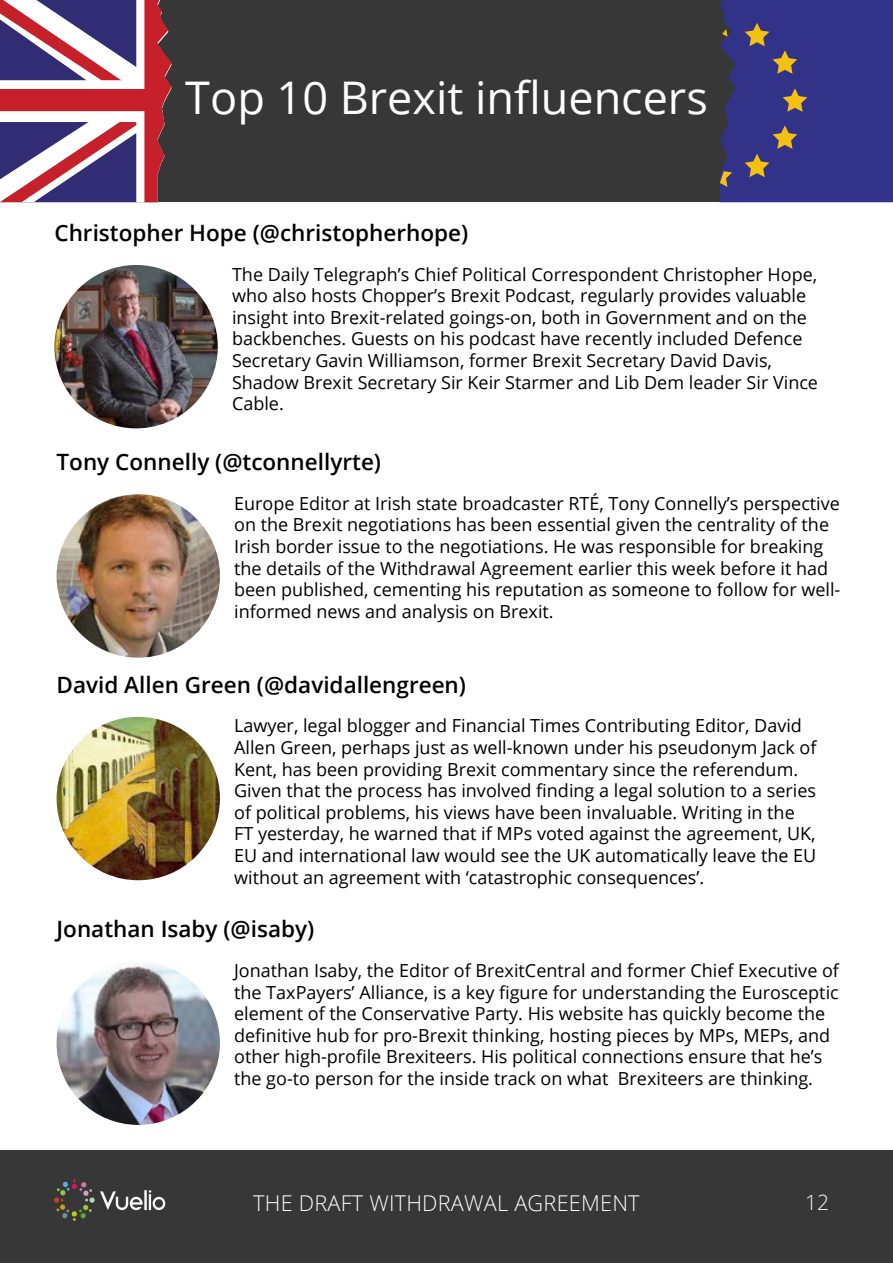
<style>
.page{position:relative;width:893px;height:1263px;background:#fff}
.page>*{position:absolute;margin:0;border:0;box-sizing:border-box;transform-origin:0 0}
.t1{font:45px "Open Sans";color:#fff}
.t2{font:600 22.5px "Open Sans";color:#000}
.t3{font:300 21.75px "Open Sans";letter-spacing:.01em;color:#fff}
.t4{font:21px "Minion Pro";color:#f7f8f8}
.t5{font:18px/21.6px "Open Sans";color:#000}
.s1{font-family:"Open Sans";font-weight:300}
</style>
<div class="page">
<div style="left:0;top:0;width:893px;height:202px;background:#373737"></div>
<div style="left:0;top:1150px;width:893px;height:113px;background:#373737"></div>
<svg style="left:54px;top:1179px;width:111px;height:42px"></svg>
<svg style="left:0;top:0;width:172px;height:202px;background:#9d6a87"></svg>
<svg style="left:719px;top:0;width:174px;height:202px;background:#3a3781"></svg>
<img style="left:54px;top:265px;width:164px;height:163px;border-radius:82px">
<img style="left:57px;top:494px;width:163px;height:164px;border-radius:82px">
<img style="left:57px;top:717px;width:163px;height:163px;border-radius:82px">
<img style="left:57px;top:961px;width:163px;height:164px;border-radius:82px">
<h1 class="t1" style="left:185px;top:67px;width:524px">Top 10 Brexit influencers</h1>
<p class="t2" style="left:54px;top:217px;width:415px">Christopher Hope (@christopherhope)</p>
<p class="t5" style="left:232px;top:263px;width:588px">The Daily Telegraph’s Chief Political Correspondent Christopher Hope, who also hosts Chopper’s Brexit Podcast, regularly provides valuable insight into Brexit-related goings-on, both in Government and on the backbenches. Guests on his podcast have recently included Defence Secretary Gavin Williamson, former Brexit Secretary David Davis, Shadow Brexit Secretary Sir Keir Starmer and Lib Dem leader Sir Vince Cable.</p>
<p class="t2" style="left:57px;top:446px;width:326px">Tony Connelly (@tconnellyrte)</p>
<p class="t5" style="left:234px;top:492px;width:608px">Europe Editor at Irish state broadcaster RTÉ, Tony Connelly’s perspective on the Brexit negotiations has been essential given the centrality of the Irish border issue to the negotiations. He was responsible for breaking the details of the Withdrawal Agreement earlier this week before it had been published, cementing his reputation as someone to follow for well&shy;informed news and analysis on Brexit.</p>
<p class="t2" style="left:57px;top:669px;width:411px">David Allen Green (@davidallengreen)</p>
<p class="t5" style="left:234px;top:715px;width:584px">Lawyer, legal blogger and Financial Times Contributing Editor, David Allen Green, perhaps just as well-known under his pseudonym Jack of Kent, has been providing Brexit commentary since the referendum.<br>Given that the process has involved finding a legal solution to a series of political problems, his views have been invaluable. Writing in the FT yesterday, he warned that if MPs voted against the agreement, UK, EU and international law would see the UK automatically leave the EU without an agreement with ‘catastrophic consequences’.</p>
<p class="t2" style="left:57px;top:914px;width:259px">Jonathan Isaby (@isaby)</p>
<p class="t5" style="left:234px;top:959px;width:606px">Jonathan Isaby, the Editor of BrexitCentral and former Chief Executive of the TaxPayers’ Alliance, is a key figure for understanding the Eurosceptic element of the Conservative Party. His website has quickly become the definitive hub for pro-Brexit thinking, hosting pieces by MPs, MEPs, and other high-profile Brexiteers. His political connections ensure that he’s the go-to person for the inside track on what Brexiteers are thinking.</p>
<p class="t3" style="left:253px;top:1188px;width:388px">THE DRAFT WITHDRAWAL AGREEMENT</p>
<p class="t4" style="left:798px;top:1189px;width:33px">12<span class="s1">12</span></p>
</div>
